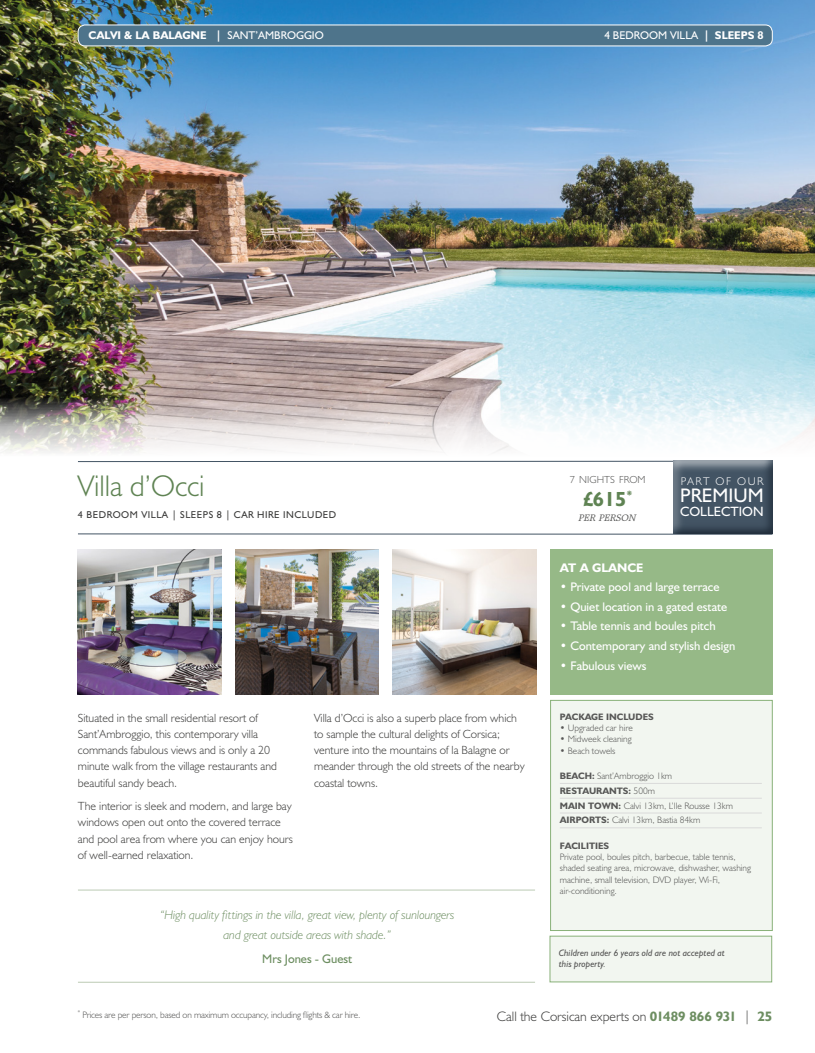
<style>
.page{position:relative;width:815px;height:1053px;background:#fff}
.page>*{position:absolute;margin:0;border:0;box-sizing:border-box;transform-origin:0 0}
.t1{font:300 30px "Humanist 521 BT";color:#5f8353}
.t2{font:700 20.5px "Humanist 521 BT";color:#5f8353}
.t3{font:19.75px "Humanist 521 BT";color:#fff}
.t4{font:300 13.75px "Humanist 521 BT";color:#3c3c3b}
.t5{font:13.5px "Humanist 521 BT";color:#fff}
.t6{font:12.5px "Humanist 521 BT";color:#fff}
.t7{font:italic 300 12.5px/20px "Humanist 521 BT";color:#6d8e61;text-align:center}
.t8{font:12.5px "Humanist 521 BT";color:#6d8e61}
.t9{font:700 12.5px "Humanist 521 BT";color:#fff}
.t10{font:300 11.88px/16.2px "Humanist 521 BT";color:#3c3c3b}
.t11{font:700 11.25px "Humanist 521 BT";color:#fff}
.t12{font:11.25px "Humanist 521 BT";color:#fff}
.t13{font:300 11.25px "Humanist 521 BT";letter-spacing:.14em;color:#fff}
.t14{font:300 10.25px "Humanist 521 BT";color:#575756}
.t15{font:10px "Humanist 521 BT";letter-spacing:.05em;color:#3c3c3b}
.t16{font:italic 9.62px "Matt Antique BT";color:#575756}
.t17{font:300 9.38px/14.8px "Humanist 521 BT";color:#575756}
.t18{font:italic 9.38px/11.2px "Humanist 521 BT";color:#575756}
.t19{font:700 9.38px "Humanist 521 BT";color:#575756}
.s1{font-weight:400}
.s2{font-weight:700}
.s3{font-weight:700;color:#6d8e61}
</style>
<div class="page">
<img style="left:1px;top:0;width:814px;height:397px">
<svg style="left:1px;top:397px;width:814px;height:138px"></svg>
<div style="left:78px;top:25px;width:694px;height:21px;background:#4e748b;border-radius:7px"></div>
<div style="left:78px;top:25px;width:694px;height:21px;border:1px solid #fff;border-radius:7px"></div>
<hr style="left:78px;top:461px;width:694px;height:1px;background:#435464">
<hr style="left:78px;top:533px;width:694px;height:1px;background:#435464">
<img style="left:393px;top:549px;width:143px;height:145px">
<img style="left:78px;top:549px;width:143px;height:145px">
<img style="left:236px;top:549px;width:143px;height:145px">
<div style="left:550px;top:700px;width:222px;height:230px;background:#f2f6f0;border:1px solid #89b179"></div>
<hr style="left:560px;top:783px;width:202px;height:1px;background:#dadada">
<hr style="left:560px;top:798px;width:202px;height:1px;background:#dadada">
<hr style="left:560px;top:812px;width:202px;height:1px;background:#dadada">
<hr style="left:560px;top:827px;width:202px;height:1px;background:#dadada">
<div style="left:663px;top:453px;width:118px;height:83px;background:#fff"></div>
<div style="left:664px;top:454px;width:120px;height:82px;background:#435464;opacity:.75"></div>
<hr style="left:78px;top:889px;width:457px;height:1px;background:#bbcab4">
<hr style="left:78px;top:981px;width:457px;height:1px;background:#bbcab4">
<div style="left:551px;top:549px;width:222px;height:145px;background:#96b987"></div>
<img style="left:0;top:0;width:1px;height:533px">
<svg style="left:0;top:397px;width:1px;height:136px"></svg>
<div style="left:550px;top:935px;width:222px;height:46px;background:#f2f6f0;border:1px solid #89b179"></div>
<p class="t11" style="left:89px;top:28px;width:237px">CALVI &amp; LA BALAGNE | <span class="s1">SANT’AMBROGGIO</span></p>
<p class="t12" style="left:604px;top:28px;width:161px">4 BEDROOM VILLA <span class="s2">| SLEEPS 8</span></p>
<h1 class="t1" style="left:78px;top:467px;width:128px">Villa d’Occi</h1>
<p class="t14" style="left:570px;top:473px;width:77px">7 NIGHTS FROM</p>
<p class="t16" style="left:579px;top:511px;width:59px">PER PERSON</p>
<h2 class="t2" style="left:583px;top:486px;width:51px">£615<sup>*</sup></h2>
<p class="t15" style="left:78px;top:508px;width:260px">4 BEDROOM VILLA | SLEEPS 8 | CAR HIRE INCLUDED</p>
<p class="t13" style="left:681px;top:474px;width:84px">PART OF OUR</p>
<h3 class="t3" style="left:680px;top:483px;width:85px">PREMIUM</h3>
<p class="t5" style="left:680px;top:503px;width:85px">COLLECTION</p>
<p class="t10" style="left:78px;top:709px;width:201px">Situated in the small residential resort of Sant’Ambroggio, this contemporary villa commands fabulous views and is only a 20 minute walk from the village restaurants and beautiful sandy beach.</p>
<p class="t10" style="left:78px;top:797px;width:216px">The interior is sleek and modern, and large bay windows open out onto the covered terrace and pool area from where you can enjoy hours of well-earned relaxation.</p>
<p class="t9" style="left:560px;top:559px;width:85px">AT A GLANCE</p>
<p class="t6" style="left:560px;top:579px;width:161px">• Private pool and large terrace</p>
<p class="t6" style="left:560px;top:598px;width:169px">• Quiet location in a gated estate</p>
<p class="t6" style="left:560px;top:618px;width:157px">• Table tennis and boules pitch</p>
<p class="t6" style="left:560px;top:638px;width:177px">• Contemporary and stylish design</p>
<p class="t6" style="left:560px;top:657px;width:88px">• Fabulous views</p>
<p class="t10" style="left:314px;top:709px;width:212px">Villa d’Occi is also a superb place from which to sample the cultural delights of Corsica; venture into the mountains of la Balagne or meander through the old streets of the nearby coastal towns.</p>
<p class="t19" style="left:560px;top:710px;width:95px">PACKAGE INCLUDES</p>
<p class="t17" style="left:560px;top:720px;width:75px">• Upgraded car hire</p>
<p class="t17" style="left:560px;top:731px;width:73px">• Midweek cleaning</p>
<p class="t17" style="left:560px;top:742px;width:57px">• Beach towels</p>
<p class="t17" style="left:560px;top:768px;width:175px"><span class="s2">BEACH:</span> Sant’Ambroggio 1km<br><span class="s2">RESTAURANTS:</span> 500m<br><span class="s2">MAIN TOWN:</span> Calvi 13km, L’Ile Rousse 13km<br><span class="s2">AIRPORTS:</span> Calvi 13km, Bastia 84km</p>
<p class="t19" style="left:560px;top:839px;width:51px">FACILITIES</p>
<p class="t17" style="left:560px;top:851px;width:193px;line-height:11.2px">Private pool, boules pitch, barbecue, table tennis, shaded seating area, microwave, dishwasher, washing machine, small television, DVD player, Wi-Fi, air-conditioning.</p>
<p class="t7" style="left:160px;top:904px;width:296px">“High quality fittings in the villa, great view, plenty of sunloungers and great outside areas with shade.”</p>
<p class="t8" style="left:262px;top:950px;width:91px">Mrs Jones - Guest</p>
<p class="t17" style="left:78px;top:1006px;width:284px"><sup>*</sup> Prices are per person, based on maximum occupancy, including flights &amp; car hire.</p>
<p class="t18" style="left:559px;top:946px;width:168px">Children under 6 years old are not accepted at this property.</p>
<p class="t4" style="left:497px;top:1007px;width:277px">Call the Corsican experts on <span class="s3">01489 866 931</span> | <span class="s3">25</span></p>
</div>
